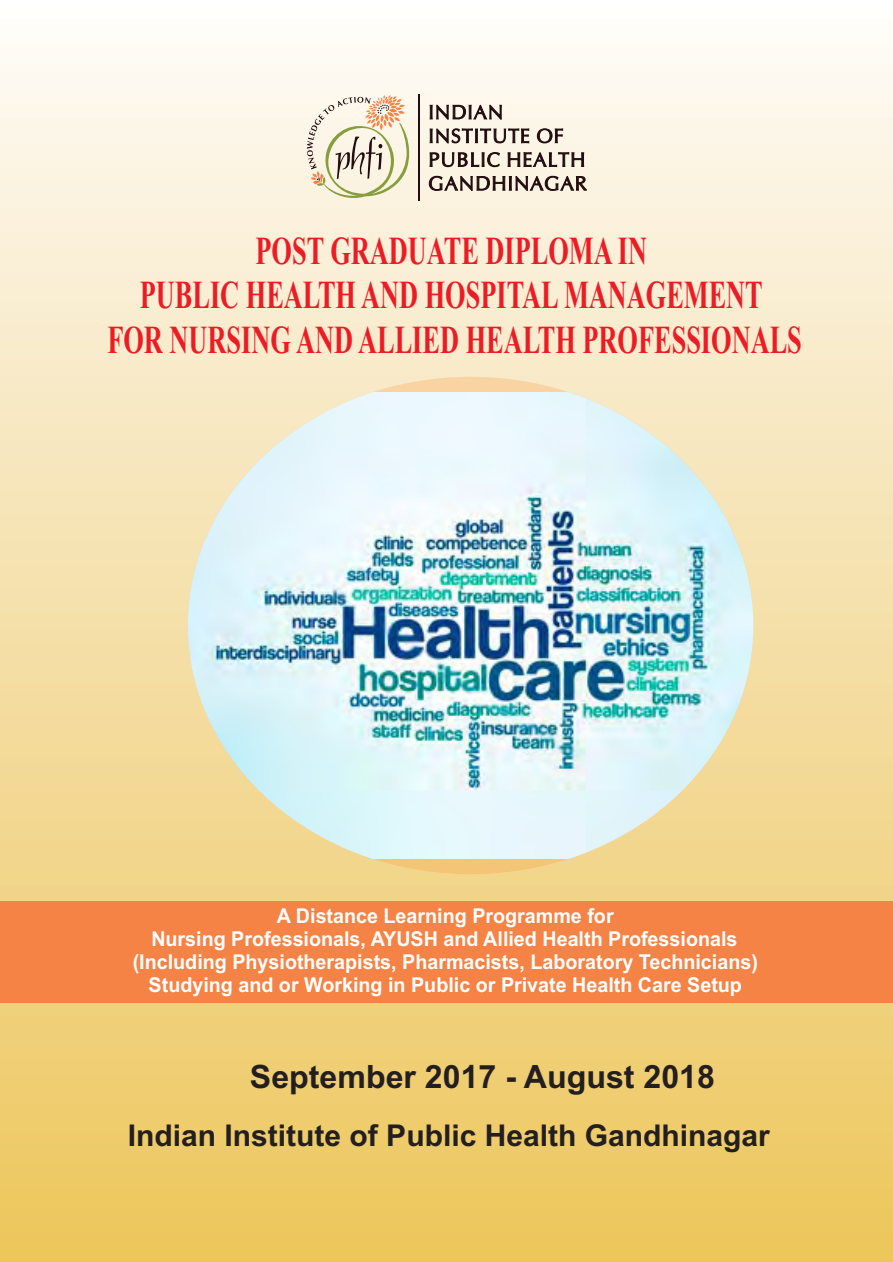
<style>
.page{position:relative;width:893px;height:1262px;background:#fff}
.page>*{position:absolute;margin:0;border:0;box-sizing:border-box;transform-origin:0 0}
.t1{font:700 39.6px/44.5px "Times New Roman";color:#ed1c24;text-align:center;scale:.66 1}
.t2{font:700 32.1px "Arial";color:#231f20}
.t3{font:700 30px "Arial";color:#231f20}
.t4{font:700 20.4px/22.8px "Arial";color:#fff;text-align:center;scale:.96 1}
</style>
<div class="page">
<div style="left:0;top:0;width:893px;height:1262px;background:linear-gradient(to bottom,#fefbf9,#ecc55a)"></div>
<div style="left:0;top:901px;width:892px;height:101px;background:#f58345"></div>
<img style="left:188px;top:392px;width:565px;height:466px">
<hr style="left:417px;top:95px;width:2px;height:106px;background:#230d10">
<svg style="left:429px;top:105px;width:159px;height:86px;background:#cbc1b6"></svg>
<svg style="left:307px;top:95px;width:102px;height:106px;background:#e5dbc4"></svg>
<h1 class="t1" style="left:107px;top:232px;width:1053px">POST GRADUATE DIPLOMA IN<br>PUBLIC HEALTH AND HOSPITAL MANAGEMENT<br>FOR NURSING AND ALLIED HEALTH PROFESSIONALS</h1>
<p class="t4" style="left:133px;top:906px;width:652px">A Distance Learning Programme for<br>Nursing Professionals, AYUSH and Allied Health Professionals (Including Physiotherapists, Pharmacists, Laboratory Technicians)<br>Studying and or Working in Public or Private Health Care Setup</p>
<h2 class="t2" style="left:250px;top:1064px;width:466px">September 2017 - August 2018</h2>
<h3 class="t3" style="left:128px;top:1123px;width:643px">Indian Institute of Public Health Gandhinagar</h3>
</div>
